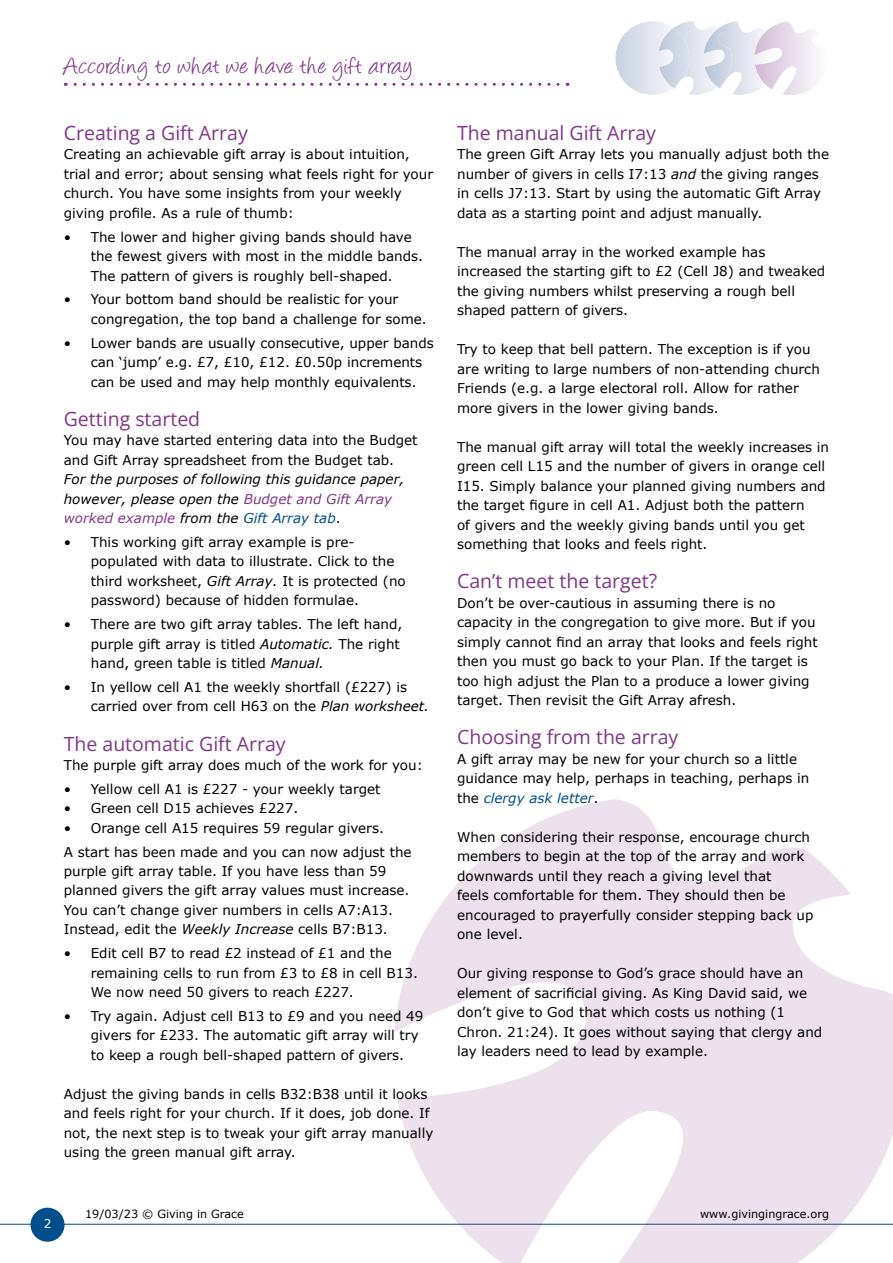
<style>
.page{position:relative;width:893px;height:1263px;background:#fff}
.page>*{position:absolute;margin:0;border:0;box-sizing:border-box;transform-origin:0 0}
.t1{font:27px "Angelina";letter-spacing:.035em;color:#803689}
.t2{font:19.5px "Open Sans";color:#803689}
.t3{font:13.5px/19.5px "Verdana";color:#000}
.t4{font:italic 13.5px/19.5px "Verdana";color:#000}
.t5{font:12px "Verdana";color:#fff}
.t6{font:11.25px "Verdana";color:#000}
.s1{color:#803689}
.s2{color:#004e8b}
.s3{font-style:normal}
.s4{font-style:italic}
.s5{font-style:italic;color:#004e8b}
</style>
<div class="page">
<hr style="left:0;top:1224px;width:893px;height:1px;background:#004e8b">
<div style="left:31px;top:1208px;width:34px;height:34px;background:#004e8b;border-radius:50%"></div>
<svg style="left:394px;top:799px;width:499px;height:464px;fill:#ece1ed"></svg>
<svg style="left:65px;top:83px;width:493px;height:3px"></svg>
<svg style="left:615px;top:21px;width:201px;height:74px"></svg>
<h1 class="t1" style="left:64px;top:54px;width:350px">According to what we have: the gift array</h1>
<h2 class="t2" style="left:64px;top:119px;width:185px">Creating a Gift Array</h2>
<p class="t3" style="left:64px;top:145px;width:371px">Creating an achievable gift array is about intuition, trial and error; about sensing what feels right for your church. You have some insights from your weekly giving profile. As a rule of thumb:</p>
<p class="t3" style="left:91px;top:227px;width:334px;text-indent:-27px">• The lower and higher giving bands should have the fewest givers with most in the middle bands.<br>The pattern of givers is roughly bell-shaped.</p>
<p class="t3" style="left:91px;top:290px;width:338px;text-indent:-27px">• Your bottom band should be realistic for your congregation, the top band a challenge for some.</p>
<p class="t3" style="left:91px;top:333px;width:345px;text-indent:-27px">• Lower bands are usually consecutive, upper bands can ‘jump’ e.g. £7, £10, £12. £0.50p increments can be used and may help monthly equivalents.</p>
<h2 class="t2" style="left:64px;top:405px;width:138px">Getting started</h2>
<p class="t3" style="left:64px;top:430px;width:355px">You may have started entering data into the Budget and Gift Array spreadsheet from the Budget tab.</p>
<p class="t4" style="left:64px;top:469px;width:342px">For the purposes of following this guidance paper, however, please open the <span class="s1">Budget and Gift Array worked example</span> from the <span class="s2">Gift Array tab</span><span class="s3">.</span></p>
<p class="t3" style="left:91px;top:532px;width:316px;text-indent:-27px">• This working gift array example is pre&shy;populated with data to illustrate. Click to the third worksheet, <span class="s4">Gift Array.</span> It is protected (no password) because of hidden formulae.</p>
<p class="t3" style="left:91px;top:614px;width:313px;text-indent:-27px">• There are two gift array tables. The left hand, purple gift array is titled <span class="s4">Automatic.</span> The right hand, green table is titled <span class="s4">Manual.</span></p>
<p class="t3" style="left:91px;top:677px;width:340px;text-indent:-27px">• In yellow cell A1 the weekly shortfall (£227) is carried over from cell H63 on the <span class="s4">Plan worksheet.</span></p>
<h2 class="t2" style="left:64px;top:730px;width:223px">The automatic Gift Array</h2>
<p class="t3" style="left:64px;top:755px;width:361px">The purple gift array does much of the work for you:</p>
<p class="t3" style="left:64px;top:779px;width:318px">• Yellow cell A1 is £227 - your weekly target</p>
<p class="t3" style="left:64px;top:798px;width:236px">• Green cell D15 achieves £227.</p>
<p class="t3" style="left:64px;top:816px;width:349px;line-height:23.7px">• Orange cell A15 requires 59 regular givers.<br>A start has been made and you can now adjust the</p>
<p class="t3" style="left:64px;top:861px;width:347px">purple gift array table. If you have less than 59 planned givers the gift array values must increase.<br>You can’t change giver numbers in cells A7:A13.<br>Instead, edit the <span class="s4">Weekly Increase</span> cells B7:B13.</p>
<p class="t3" style="left:91px;top:943px;width:329px;text-indent:-27px">• Edit cell B7 to read £2 instead of £1 and the remaining cells to run from £3 to £8 in cell B13.<br>We now need 50 givers to reach £227.</p>
<p class="t3" style="left:91px;top:1006px;width:334px;text-indent:-27px">• Try again. Adjust cell B13 to £9 and you need 49 givers for £233. The automatic gift array will try to keep a rough bell-shaped pattern of givers.</p>
<p class="t3" style="left:64px;top:1084px;width:371px">Adjust the giving bands in cells B32:B38 until it looks and feels right for your church. If it does, job done. If not, the next step is to tweak your gift array manually using the green manual gift array.</p>
<h2 class="t2" style="left:457px;top:119px;width:200px">The manual Gift Array</h2>
<p class="t3" style="left:457px;top:145px;width:374px">The green Gift Array lets you manually adjust both the number of givers in cells I7:13 <span class="s4">and</span> the giving ranges in cells J7:13. Start by using the automatic Gift Array data as a starting point and adjust manually.</p>
<p class="t3" style="left:457px;top:242px;width:370px">The manual array in the worked example has increased the starting gift to £2 (Cell J8) and tweaked the giving numbers whilst preserving a rough bell shaped pattern of givers.</p>
<p class="t3" style="left:457px;top:340px;width:364px">Try to keep that bell pattern. The exception is if you are writing to large numbers of non-attending church Friends (e.g. a large electoral roll. Allow for rather more givers in the lower giving bands.</p>
<p class="t3" style="left:457px;top:437px;width:374px">The manual gift array will total the weekly increases in green cell L15 and the number of givers in orange cell I15. Simply balance your planned giving numbers and the target figure in cell A1. Adjust both the pattern<br>of givers and the weekly giving bands until you get something that looks and feels right.</p>
<h2 class="t2" style="left:457px;top:568px;width:201px">Can’t meet the target?</h2>
<p class="t3" style="left:457px;top:593px;width:362px">Don’t be over-cautious in assuming there is no capacity in the congregation to give more. But if you simply cannot find an array that looks and feels right then you must go back to your Plan. If the target is too high adjust the Plan to a produce a lower giving target. Then revisit the Gift Array afresh.</p>
<h2 class="t2" style="left:457px;top:724px;width:223px">Choosing from the array</h2>
<p class="t3" style="left:457px;top:749px;width:354px">A gift array may be new for your church so a little guidance may help, perhaps in teaching, perhaps in the <span class="s5">clergy ask letter</span>.</p>
<p class="t3" style="left:457px;top:827px;width:358px">When considering their response, encourage church members to begin at the top of the array and work downwards until they reach a giving level that<br>feels comfortable for them. They should then be encouraged to prayerfully consider stepping back up one level.</p>
<p class="t3" style="left:457px;top:964px;width:367px">Our giving response to God’s grace should have an element of sacrificial giving. As King David said, we don’t give to God that which costs us nothing (1<br>Chron. 21:24). It goes without saying that clergy and lay leaders need to lead by example.</p>
<p class="t5" style="left:44px;top:1215px;width:9px">2</p>
<p class="t6" style="left:85px;top:1206px;width:160px">19/03/23 © Giving in Grace</p>
<p class="t6" style="left:700px;top:1206px;width:131px">www.givingingrace.org</p>
</div>
